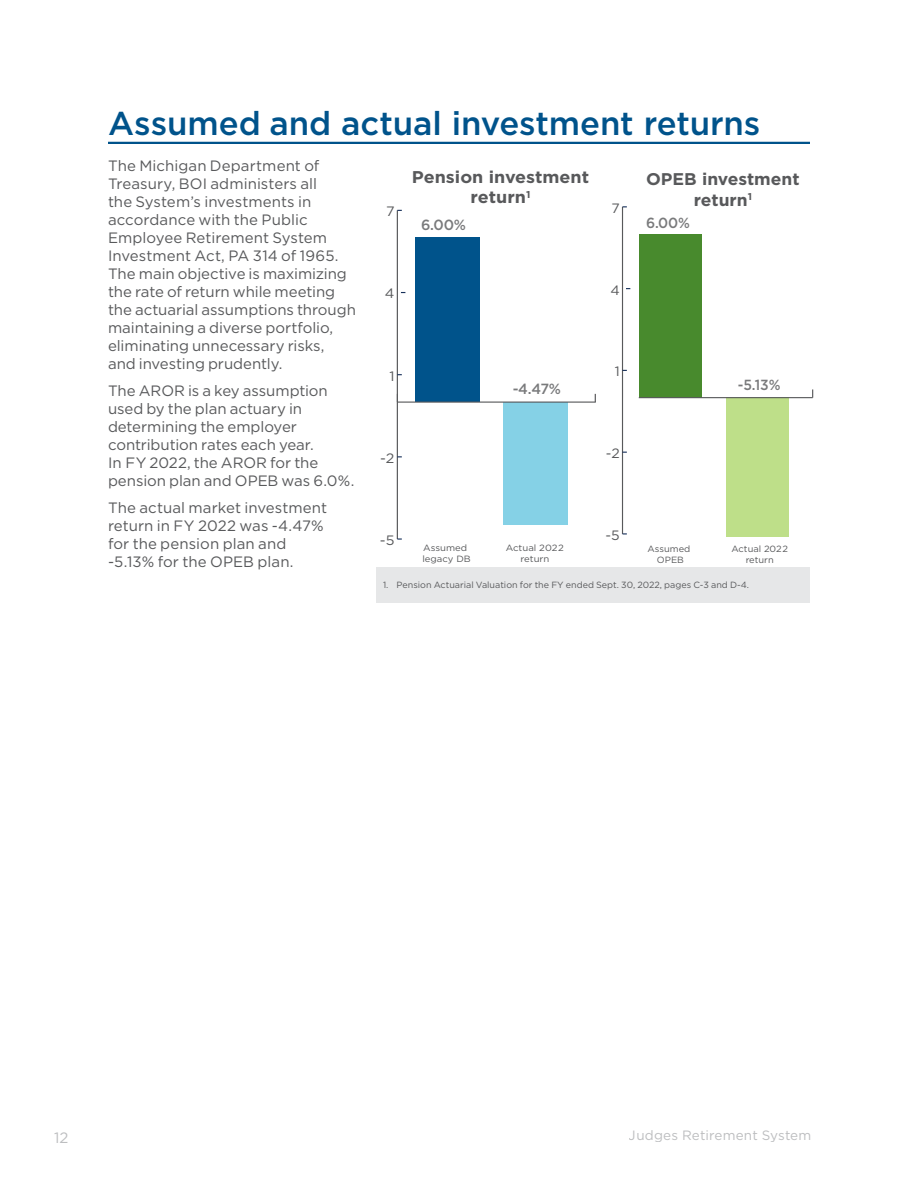
<style>
.page{position:relative;width:918px;height:1188px;background:#fff}
.page>*{position:absolute;margin:0;border:0;box-sizing:border-box;transform-origin:0 0}
.t1{font:500 33px "Gotham";letter-spacing:-.005em;color:#00538b}
.t2{font:700 16.95px/20.4px "Gotham";color:#58595b;text-align:center;scale:1.06 1}
.t3{font:700 16.95px/20.2px "Gotham";color:#58595b;text-align:center}
.t4{font:15px/18px "Gotham";color:#58595b}
.t5{font:15px "Gotham";color:#919396}
.t6{font:500 14.7px "Gotham";letter-spacing:-.015em;color:#58595b}
.t7{font:500 14.7px "Gotham";letter-spacing:-.015em;color:#58595b;scale:.95 1}
.t8{font:13.65px "Gotham";color:#58595b;scale:1.06 1}
.t9{font:13.5px "Gotham";letter-spacing:.01em;color:#919396}
.t10{font:13.5px "Gotham";color:#58595b}
.t11{font:9px/10.8px "Gotham";color:#58595b;text-align:center}
.t12{font:9px/10.9px "Gotham";color:#58595b;text-align:center;scale:1.06 1}
</style>
<div class="page">
<hr style="left:108px;top:142px;width:702px;height:2px;background:#00538b">
<div style="left:504px;top:402px;width:64px;height:122px;background:#85d1e6"></div>
<div style="left:415px;top:238px;width:64px;height:164px;background:#00538b"></div>
<hr style="left:397px;top:402px;width:199px;height:1px;background:#58595b">
<hr style="left:397px;top:210px;width:1px;height:329px;background:#58595b">
<div style="left:726px;top:397px;width:62px;height:140px;background:#bedf89"></div>
<div style="left:640px;top:234px;width:62px;height:163px;background:#488a2d"></div>
<hr style="left:639px;top:397px;width:174px;height:1px;background:#58595b">
<hr style="left:622px;top:207px;width:1px;height:327px;background:#58595b">
<div style="left:376px;top:567px;width:434px;height:36px;background:#e6e7e8"></div>
<h1 class="t1" style="left:108px;top:105px;width:654px">Assumed and actual investment returns</h1>
<p class="t4" style="left:108px;top:156px;width:249px">The Michigan Department of<br>Treasury, BOI administers all<br>the System’s investments in accordance with the Public<br>Employee Retirement System<br>Investment Act, PA 314 of 1965.<br>The main objective is maximizing the rate of return while meeting the actuarial assumptions through maintaining a diverse portfolio, eliminating unnecessary risks, and investing prudently.</p>
<p class="t4" style="left:108px;top:381px;width:248px">The AROR is a key assumption used by the plan actuary in determining the employer contribution rates each year.<br>In FY 2022, the AROR for the pension plan and OPEB was 6.0%.</p>
<p class="t4" style="left:108px;top:498px;width:221px">The actual market investment return in FY 2022 was -4.47% for the pension plan and -5.13% for the OPEB plan.</p>
<p class="t8" style="left:386px;top:204px;width:10px">7</p>
<p class="t2" style="left:412px;top:166px;width:169px">Pension investment return<sup>1</sup></p>
<p class="t6" style="left:421px;top:216px;width:46px">6.00%</p>
<p class="t10" style="left:611px;top:201px;width:10px">7</p>
<p class="t3" style="left:646px;top:169px;width:155px">OPEB investment return<sup>1</sup></p>
<p class="t7" style="left:646px;top:214px;width:48px">6.00%</p>
<p class="t8" style="left:385px;top:286px;width:11px">4</p>
<p class="t10" style="left:610px;top:282px;width:11px">4</p>
<p class="t8" style="left:389px;top:368px;width:6px">1</p>
<p class="t6" style="left:513px;top:381px;width:50px">-4.47%</p>
<p class="t10" style="left:615px;top:364px;width:6px">1</p>
<p class="t7" style="left:738px;top:377px;width:46px">-5.13%</p>
<p class="t8" style="left:380px;top:450px;width:15px">-2</p>
<p class="t10" style="left:606px;top:446px;width:16px">-2</p>
<p class="t8" style="left:380px;top:533px;width:15px">-5</p>
<p class="t12" style="left:422px;top:543px;width:47px;text-align:left">Assumed legacy DB</p>
<p class="t12" style="left:506px;top:543px;width:56px">Actual 2022 return</p>
<p class="t10" style="left:606px;top:528px;width:16px">-5</p>
<p class="t11" style="left:648px;top:543px;width:44px">Assumed<br>OPEB</p>
<p class="t11" style="left:731px;top:543px;width:58px">Actual 2022 return</p>
<p class="t11" style="left:383px;top:580px;width:367px">1. Pension Actuarial Valuation for the FY ended Sept. 30, 2022, pages C-3 and D-4.</p>
<p class="t5" style="left:54px;top:1129px;width:16px">12</p>
<p class="t9" style="left:629px;top:1128px;width:184px">Judges Retirement System</p>
</div>
